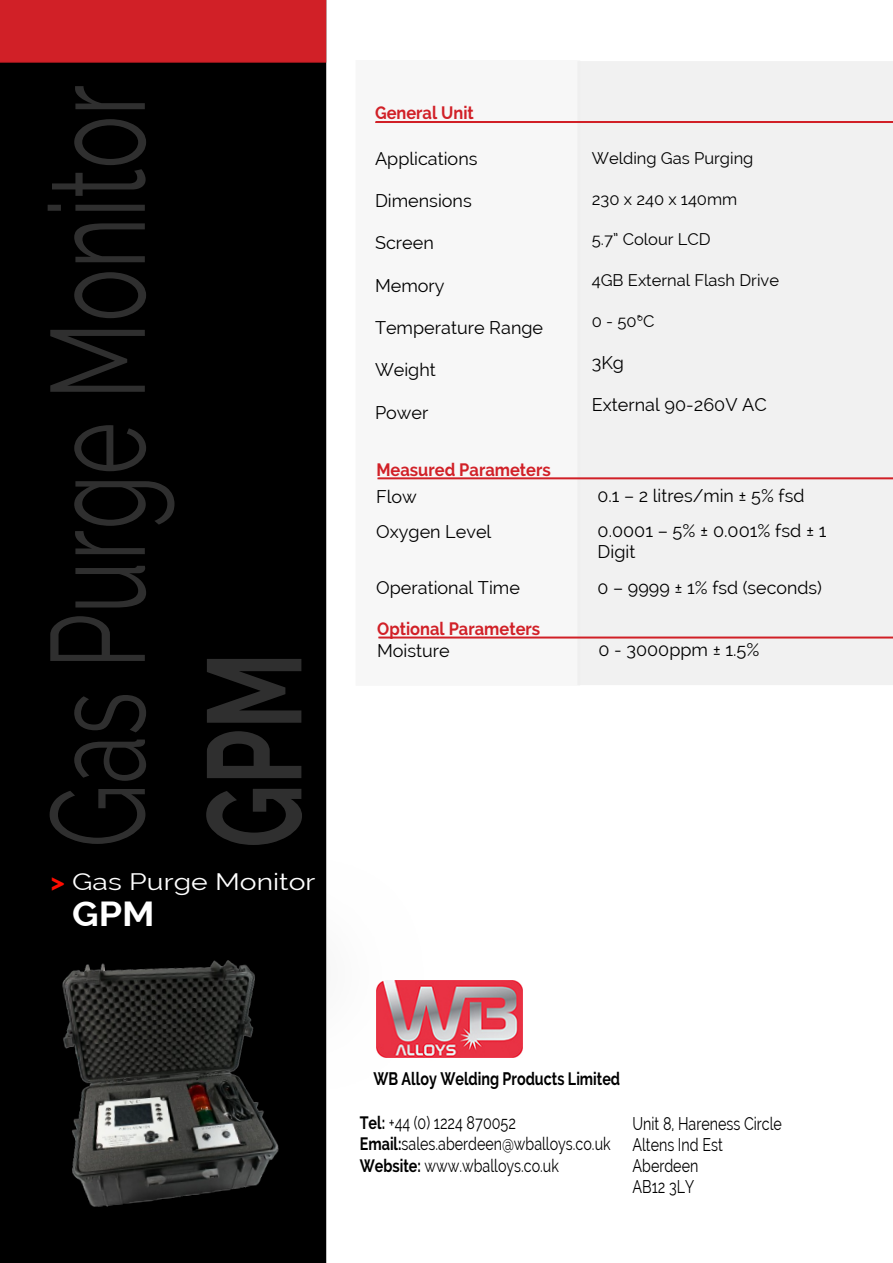
<style>
.page{position:relative;width:893px;height:1263px;background:#fff}
.page>*{position:absolute;margin:0;border:0;box-sizing:border-box;transform-origin:0 0}
.t1{font:133.2px "Raleway";color:rgb(237 237 237/.2);scale:.67 1}
.t2{font:700 133.2px "Raleway";color:rgb(237 237 237/.2);scale:.67 1}
.t3{font:700 34.8px "Raleway";color:#fff;scale:1.08 1}
.t4{font:23.25px "Raleway";color:#fff;scale:1.21 1}
.t5{font:18px/35.2px "Raleway";color:#000}
.t6{font:18px/21.1px "Raleway";color:#000;scale:.79 1}
.t7{font:700 18px "Raleway";color:#d12027;scale:.91 1}
.t8{font:700 18px "Raleway";color:#000;scale:.8 1}
.t9{font:16.5px "Raleway";color:#000}
.s1{font-weight:700;color:#ff0c00}
.s2{font-weight:700}
</style>
<div class="page">
<div style="left:0;top:63px;width:326px;height:1200px;background:#000"></div>
<div style="left:0;top:0;width:326px;height:63px;background:#d12027"></div>
<div style="left:580px;top:61px;width:313px;height:624px;background:#f1f1f1"></div>
<div style="left:356px;top:60px;width:224px;height:626px;background:#f7f7f7"></div>
<svg style="left:375px;top:121px;width:518px;height:2px"></svg>
<svg style="left:377px;top:478px;width:516px;height:1px"></svg>
<svg style="left:378px;top:637px;width:515px;height:1px"></svg>
<img style="left:395px;top:1057px;width:60px;height:1px">
<img style="left:45px;top:911px;width:246px;height:342px">
<img style="left:376px;top:980px;width:147px;height:77px">
<svg style="left:637px;top:316px;width:5px;height:5px"></svg>
<h1 class="t1" style="left:20px;top:848px;width:1141px;rotate:-90deg">Gas Purge Monitor</h1>
<p class="t4" style="left:51px;top:868px;width:220px"><span class="s1">&gt;</span> Gas Purge Monitor</p>
<h1 class="t2" style="left:176px;top:848px;width:293px;rotate:-90deg">GPM</h1>
<h2 class="t3" style="left:72px;top:893px;width:78px">GPM</h2>
<p class="t7" style="left:375px;top:102px;width:110px">General Unit</p>
<p class="t5" style="left:375px;top:141px;width:104px">Applications</p>
<p class="t5" style="left:375px;top:183px;width:98px">Dimensions</p>
<p class="t5" style="left:375px;top:225px;width:60px">Screen</p>
<p class="t5" style="left:375px;top:268px;width:71px">Memory</p>
<p class="t5" style="left:375px;top:310px;width:170px">Temperature Range</p>
<p class="t5" style="left:375px;top:352px;width:62px">Weight</p>
<p class="t5" style="left:375px;top:395px;width:55px">Power</p>
<p class="t7" style="left:376px;top:459px;width:193px">Measured Parameters</p>
<p class="t5" style="left:376px;top:479px;width:117px">Flow<br>Oxygen Level</p>
<p class="t5" style="left:376px;top:570px;width:145px">Operational Time</p>
<p class="t7" style="left:377px;top:618px;width:181px">Optional Parameters</p>
<p class="t9" style="left:592px;top:149px;width:163px">Welding Gas Purging</p>
<p class="t9" style="left:592px;top:189px;width:147px">230 x 240 x 140mm</p>
<p class="t9" style="left:592px;top:230px;width:120px">5.7” Colour LCD</p>
<p class="t9" style="left:592px;top:270px;width:189px">4GB External Flash Drive</p>
<p class="t9" style="left:592px;top:311px;width:64px">0 - 50°C</p>
<p class="t5" style="left:592px;top:345px;width:34px">3Kg</p>
<p class="t5" style="left:592px;top:387px;width:176px">External 90-260V AC</p>
<p class="t5" style="left:598px;top:478px;width:230px">0.1 – 2 litres/min ± 5% fsd<br>0.0001 – 5% ± 0.001% fsd ± 1</p>
<p class="t5" style="left:598px;top:534px;width:226px">Digit<br>0 – 9999 ± 1% fsd (seconds)</p>
<p class="t5" style="left:377px;top:633px;width:74px">Moisture</p>
<p class="t5" style="left:598px;top:632px;width:163px">0 - 3000ppm ± 1.5%</p>
<p class="t8" style="left:373px;top:1068px;width:310px">WB Alloy Welding Products Limited</p>
<p class="t6" style="left:360px;top:1112px;width:319px"><span class="s2">Tel:</span> +44 (0) 1224 870052<br><span class="s2">Email:</span>sales.aberdeen@wballoys.co.uk<br><span class="s2">Website:</span> www.wballoys.co.uk</p>
<p class="t6" style="left:632px;top:1113px;width:191px">Unit 8, Hareness Circle<br>Altens Ind Est<br>Aberdeen<br>AB12 3LY</p>
</div>
